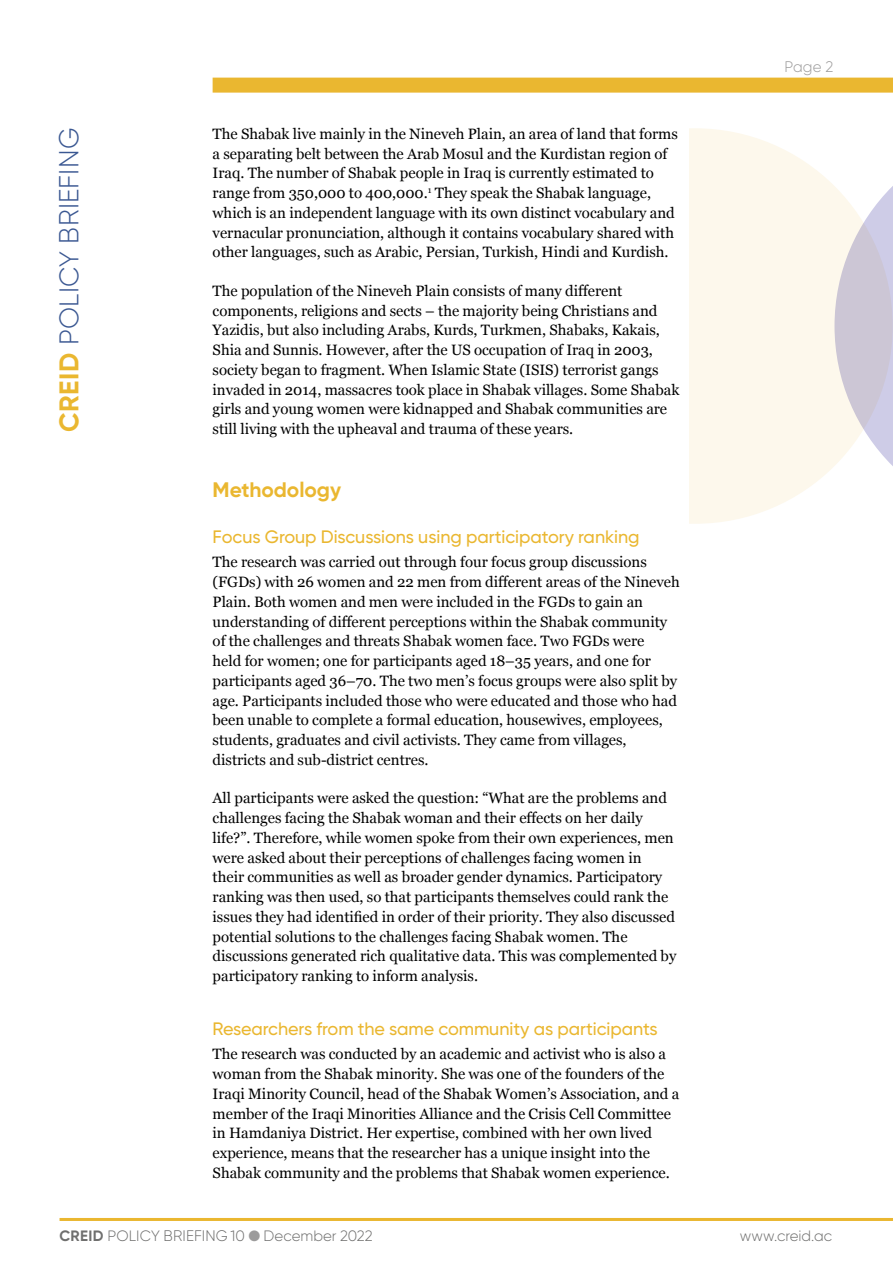
<style>
.page{position:relative;width:893px;height:1263px;background:#fff}
.page>*{position:absolute;margin:0;border:0;box-sizing:border-box;transform-origin:0 0}
.t1{font:300 27.6px "Gilroy";letter-spacing:.01em;color:#3b5892}
.t2{font:700 21px "Gilroy";letter-spacing:-.005em;color:#eab730}
.t3{font:500 18px "Gilroy";letter-spacing:-.005em;color:#eab730}
.t4{font:300 15.3px "Gilroy";color:#9c9b9b}
.t5{font:15px/19.8px "Georgia";color:#000}
.t6{font:300 15px "Gilroy";color:#6f6f6e}
.s1{font-weight:700;font-size:27px;color:#eab730}
.s2{font-size:27px}
.s3{font-weight:700}
.s4{font-size:15.3px}
.s5{color:#9c9b9b}
</style>
<div class="page">
<div style="left:213px;top:78px;width:680px;height:15px;background:#eab730"></div>
<hr style="left:60px;top:1218px;width:833px;height:3px;background:#eab730">
<div style="left:497px;top:128px;width:396px;height:396px;background:#fdf8ec;border-radius:50%"></div>
<svg style="left:834px;top:185px;width:59px;height:282px"></svg>
<div style="left:680px;top:117px;width:9px;height:446px;background:#fff"></div>
<div style="left:213px;top:128px;width:467px;height:1050px;background:#fff"></div>
<h1 class="t1" style="left:52px;top:432px;width:306px;rotate:-90deg"><span class="s1">CREID</span> <span class="s2">POLICY</span> BRIEFING</h1>
<p class="t5" style="left:213px;top:123px;width:467px">The Shabak live mainly in the Nineveh Plain, an area of land that forms a separating belt between the Arab Mosul and the Kurdistan region of Iraq. The number of Shabak people in Iraq is currently estimated to range from 350,000 to 400,000.<sup>1</sup> They speak the Shabak language, which is an independent language with its own distinct vocabulary and vernacular pronunciation, although it contains vocabulary shared with other languages, such as Arabic, Persian, Turkish, Hindi and Kurdish.</p>
<p class="t5" style="left:213px;top:280px;width:468px">The population of the Nineveh Plain consists of many different components, religions and sects – the majority being Christians and Yazidis, but also including Arabs, Kurds, Turkmen, Shabaks, Kakais, Shia and Sunnis. However, after the US occupation of Iraq in 2003, society began to fragment. When Islamic State (ISIS) terrorist gangs invaded in 2014, massacres took place in Shabak villages. Some Shabak girls and young women were kidnapped and Shabak communities are still living with the upheaval and trauma of these years.</p>
<h2 class="t2" style="left:213px;top:477px;width:130px">Methodology</h2>
<p class="t3" style="left:213px;top:526px;width:428px">Focus Group Discussions using participatory ranking</p>
<p class="t5" style="left:213px;top:552px;width:469px">The research was carried out through four focus group discussions (FGDs) with 26 women and 22 men from different areas of the Nineveh Plain. Both women and men were included in the FGDs to gain an understanding of different perceptions within the Shabak community of the challenges and threats Shabak women face. Two FGDs were<br>held for women; one for participants aged 18–35 years, and one for participants aged 36–70. The two men’s focus groups were also split by age. Participants included those who were educated and those who had been unable to complete a formal education, housewives, employees, students, graduates and civil activists. They came from villages, districts and sub-district centres.</p>
<p class="t5" style="left:213px;top:788px;width:465px">All participants were asked the question: “What are the problems and challenges facing the Shabak woman and their effects on her daily life?”. Therefore, while women spoke from their own experiences, men were asked about their perceptions of challenges facing women in their communities as well as broader gender dynamics. Participatory ranking was then used, so that participants themselves could rank the issues they had identified in order of their priority. They also discussed potential solutions to the challenges facing Shabak women. The discussions generated rich qualitative data. This was complemented by participatory ranking to inform analysis.</p>
<p class="t3" style="left:213px;top:1018px;width:447px">Researchers from the same community as participants</p>
<p class="t5" style="left:213px;top:1044px;width:468px">The research was conducted by an academic and activist who is also a woman from the Shabak minority. She was one of the founders of the Iraqi Minority Council, head of the Shabak Women’s Association, and a member of the Iraqi Minorities Alliance and the Crisis Cell Committee in Hamdaniya District. Her expertise, combined with her own lived experience, means that the researcher has a unique insight into the Shabak community and the problems that Shabak women experience.</p>
<p class="t4" style="left:784px;top:58px;width:51px">Page 2</p>
<p class="t6" style="left:60px;top:1227px;width:315px"><span class="s3">CREID</span> POLICY <span class="s4">BRIEFING</span> 10 <span class="s5">●</span> December 2022</p>
<p class="t6" style="left:740px;top:1227px;width:94px">www.creid.ac</p>
</div>
